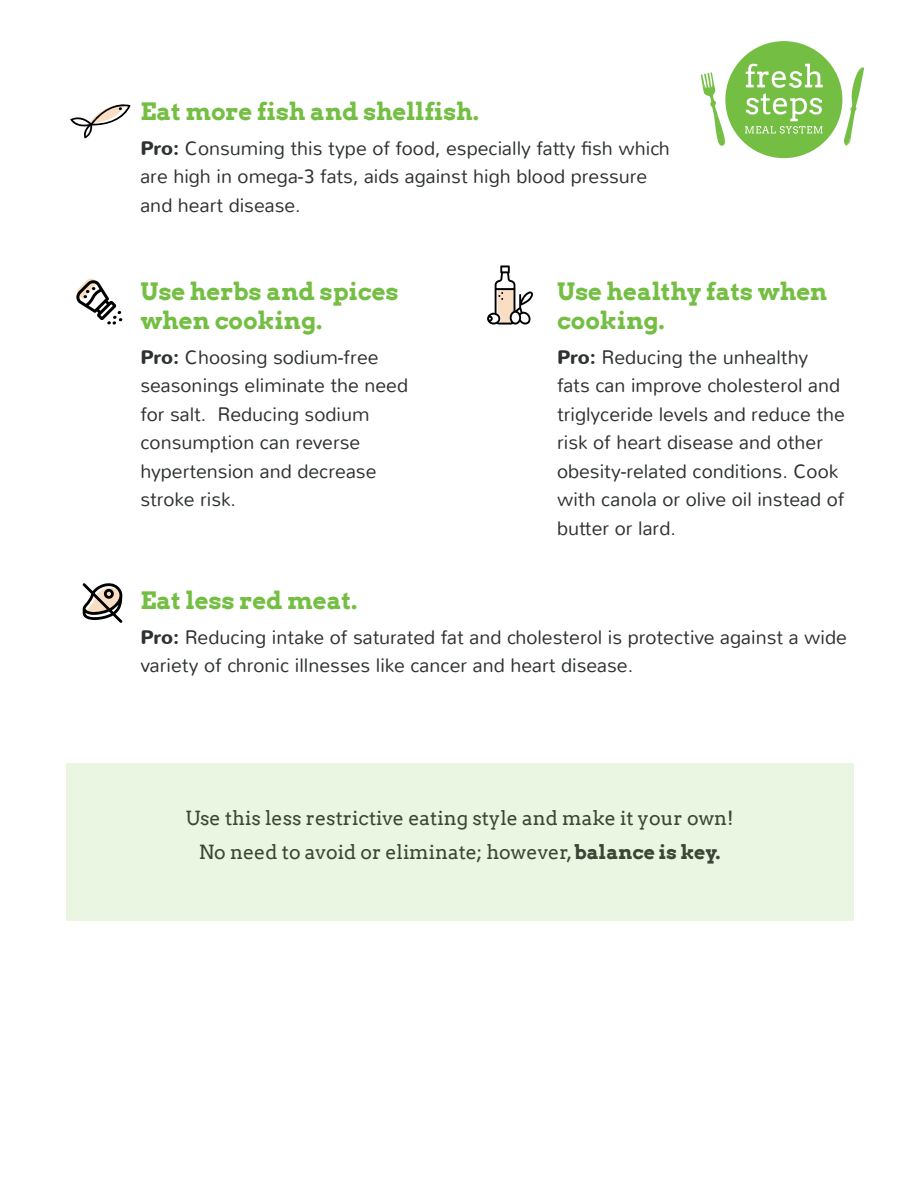
<style>
.page{position:relative;width:918px;height:1188px;background:#fff}
.page>*{position:absolute;margin:0;border:0;box-sizing:border-box;transform-origin:0 0}
.t1{font:700 24px/28.5px "Arvo";color:#74bf43}
.t2{font:300 19.5px/28.5px "Nunito";color:#2f3232}
.t3{font:19.5px "Arvo";color:#2f3232}
.s1{font-weight:700}
</style>
<div class="page">
<svg style="left:701px;top:72px;width:24px;height:74px"></svg>
<svg style="left:844px;top:67px;width:20px;height:79px"></svg>
<div style="left:725px;top:41px;width:117px;height:117px;background:#74bf43;border-radius:50%"></div>
<svg style="left:745px;top:64px;width:78px;height:70px"></svg>
<svg style="left:70px;top:104px;width:61px;height:35px"></svg>
<svg style="left:76px;top:278px;width:47px;height:47px"></svg>
<svg style="left:487px;top:265px;width:46px;height:60px"></svg>
<svg style="left:83px;top:583px;width:39px;height:40px"></svg>
<div style="left:66px;top:763px;width:787px;height:158px;background:#eaf5e2"></div>
<p class="t1" style="left:140px;top:96px;width:340px">Eat more fish and shellfish.</p>
<p class="t2" style="left:140px;top:134px;width:531px"><span class="s1">Pro:</span> Consuming this type of food, especially fatty fish which are high in omega-3 fats, aids against high blood pressure and heart disease.</p>
<p class="t1" style="left:140px;top:277px;width:260px">Use herbs and spices when cooking.</p>
<p class="t2" style="left:140px;top:343px;width:269px"><span class="s1">Pro:</span> Choosing sodium-free seasonings eliminate the need for salt. Reducing sodium consumption can reverse hypertension and decrease stroke risk.</p>
<p class="t1" style="left:557px;top:277px;width:272px">Use healthy fats when cooking.</p>
<p class="t2" style="left:557px;top:343px;width:289px"><span class="s1">Pro:</span> Reducing the unhealthy fats can improve cholesterol and triglyceride levels and reduce the risk of heart disease and other obesity-related conditions. Cook with canola or olive oil instead of butter or lard.</p>
<p class="t1" style="left:140px;top:585px;width:218px">Eat less red meat.</p>
<p class="t2" style="left:140px;top:623px;width:708px"><span class="s1">Pro:</span> Reducing intake of saturated fat and cholesterol is protective against a wide variety of chronic illnesses like cancer and heart disease.</p>
<p class="t3" style="left:185px;top:807px;width:550px">Use this less restrictive eating style and make it your own!</p>
<p class="t3" style="left:199px;top:840px;width:523px">No need to avoid or eliminate; however, <span class="s1">balance is key.</span></p>
</div>
